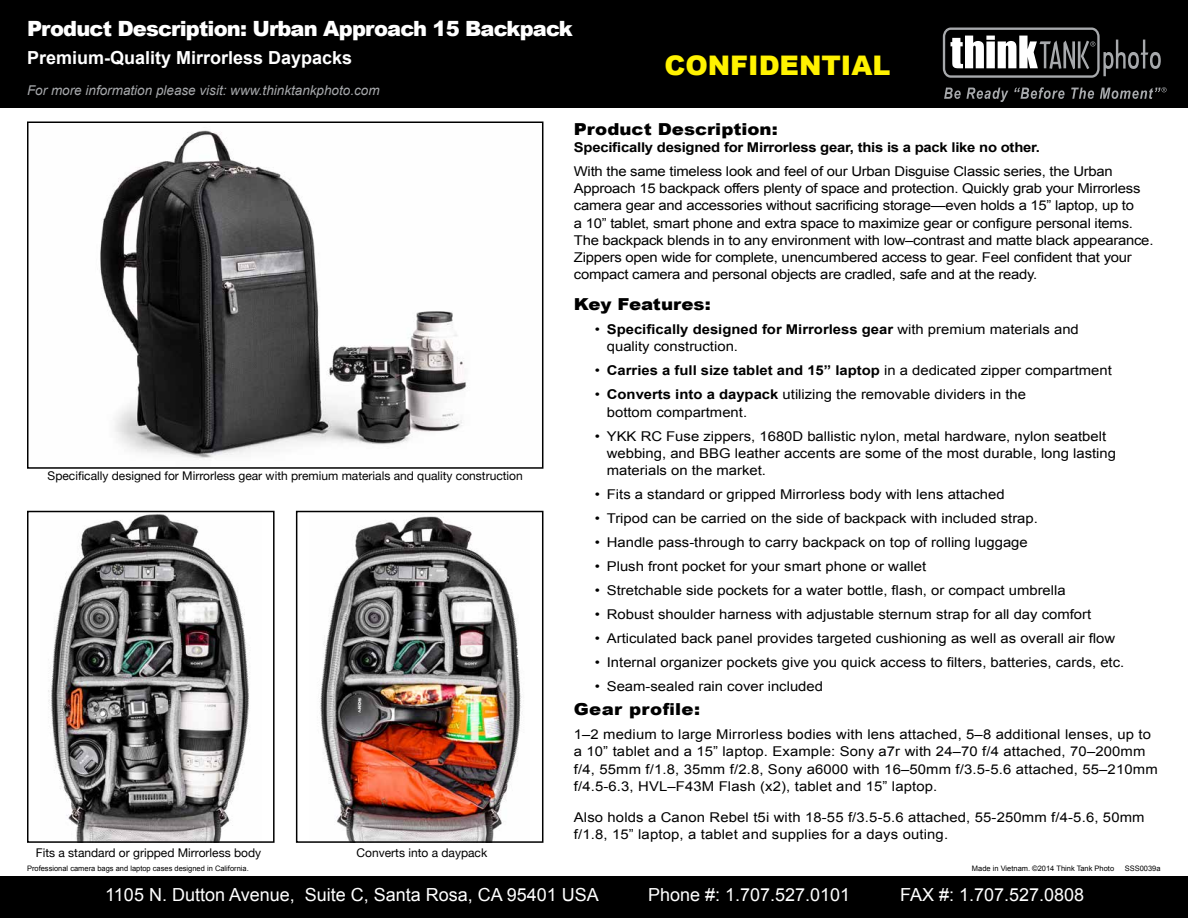
<style>
.page{position:relative;width:1188px;height:918px;background:#fff}
.page>*{position:absolute;margin:0;border:0;box-sizing:border-box;transform-origin:0 0}
.t1{font:900 27px "Arial";color:#fff200}
.t2{font:900 21px "Arial";letter-spacing:-.04em;color:#fff}
.t3{font:18px "Arial";color:#fff}
.t4{font:700 18px "Arial";color:#fff}
.t5{font:900 16.5px "Arial";color:#000;scale:1.1 1}
.t6{font:900 16.5px "Arial";letter-spacing:.02em;color:#000;scale:1.1 1}
.t7{font:13.5px/17.2px "Arial";color:#000;scale:1.1 1}
.t8{font:700 13.5px "Arial";letter-spacing:-.015em;color:#000;scale:1.1 1}
.t9{font:italic 13.5px "Arial";color:#a7a9ac}
.t10{font:12px "Helvetica Neue";color:#000}
.t11{font:7.5px "Arial";color:#000}
.s1{font-weight:700}
.s2{font-weight:400}
</style>
<div class="page">
<img style="left:100px;top:130px;width:367px;height:328px">
<div style="left:27px;top:122px;width:516px;height:347px;border:2px solid #000"></div>
<img style="left:319px;top:516px;width:203px;height:324px">
<div style="left:296px;top:511px;width:247px;height:332px;border:2px solid #000"></div>
<img style="left:48px;top:514px;width:202px;height:326px">
<div style="left:27px;top:511px;width:248px;height:332px;border:2px solid #000"></div>
<div style="left:0;top:0;width:1188px;height:108px;background:#000"></div>
<svg style="left:944px;top:88px;width:64px;height:14px"></svg>
<svg style="left:1014px;top:87px;width:51px;height:12px"></svg>
<svg style="left:1071px;top:88px;width:23px;height:11px"></svg>
<svg style="left:943px;top:28px;width:218px;height:50px"></svg>
<svg style="left:1100px;top:87px;width:67px;height:12px"></svg>
<div style="left:0;top:876px;width:1188px;height:42px;background:#000"></div>
<h2 class="t2" style="left:27px;top:13px;width:547px">Product Description: Urban Approach 15 Backpack</h2>
<h3 class="t4" style="left:27px;top:46px;width:327px">Premium-Quality Mirrorless Daypacks</h3>
<p class="t9" style="left:27px;top:81px;width:354px">For more information please visit: www.thinktankphoto.com</p>
<h1 class="t1" style="left:664px;top:45px;width:227px">CONFIDENTIAL</h1>
<p class="t10" style="left:48px;top:467px;width:477px">Specifically designed for Mirrorless gear with premium materials and quality construction</p>
<p class="t10" style="left:36px;top:844px;width:227px">Fits a standard or gripped Mirrorless body</p>
<p class="t10" style="left:357px;top:844px;width:132px">Converts into a daypack</p>
<p class="t11" style="left:27px;top:863px;width:223px">Professional camera bags and laptop cases designed in California.</p>
<p class="t5" style="left:574px;top:117px;width:187px">Product Description:</p>
<p class="t8" style="left:574px;top:138px;width:425px">Specifically designed for Mirrorless gear, this is a pack like no other.</p>
<p class="t7" style="left:574px;top:163px;width:528px">With the same timeless look and feel of our Urban Disguise Classic series, the Urban Approach 15 backpack offers plenty of space and protection. Quickly grab your Mirrorless camera gear and accessories without sacrificing storage—even holds a 15” laptop, up to<br>a 10” tablet, smart phone and extra space to maximize gear or configure personal items.<br>The backpack blends in to any environment with low–contrast and matte black appearance.<br>Zippers open wide for complete, unencumbered access to gear. Feel confident that your compact camera and personal objects are cradled, safe and at the ready.</p>
<p class="t5" style="left:574px;top:292px;width:126px">Key Features:</p>
<p class="t7" style="left:607px;top:321px;width:431px;text-indent:-12px">• <span class="s1">Specifically designed for Mirrorless gear</span> with premium materials and quality construction.</p>
<p class="t8" style="left:595px;top:362px;width:472px"><span class="s2">•</span> Carries a full size tablet and 15” laptop <span class="s2">in a dedicated zipper compartment</span></p>
<p class="t7" style="left:607px;top:386px;width:383px;text-indent:-12px">• <span class="s1">Converts into a daypack</span> utilizing the removable dividers in the bottom compartment.</p>
<p class="t7" style="left:607px;top:427px;width:464px;text-indent:-12px">• YKK RC Fuse zippers, 1680D ballistic nylon, metal hardware, nylon seatbelt webbing, and BBG leather accents are some of the most durable, long lasting materials on the market.</p>
<p class="t7" style="left:595px;top:486px;width:374px">• Fits a standard or gripped Mirrorless body with lens attached</p>
<p class="t7" style="left:595px;top:510px;width:404px">• Tripod can be carried on the side of backpack with included strap.</p>
<p class="t7" style="left:595px;top:534px;width:395px">• Handle pass-through to carry backpack on top of rolling luggage</p>
<p class="t7" style="left:595px;top:558px;width:303px">• Plush front pocket for your smart phone or wallet</p>
<p class="t7" style="left:595px;top:582px;width:430px">• Stretchable side pockets for a water bottle, flash, or compact umbrella</p>
<p class="t7" style="left:595px;top:606px;width:453px">• Robust shoulder harness with adjustable sternum strap for all day comfort</p>
<p class="t7" style="left:595px;top:630px;width:475px">• Articulated back panel provides targeted cushioning as well as overall air flow</p>
<p class="t7" style="left:595px;top:654px;width:483px">• Internal organizer pockets give you quick access to filters, batteries, cards, etc.</p>
<p class="t7" style="left:595px;top:678px;width:209px">• Seam-sealed rain cover included</p>
<p class="t6" style="left:574px;top:697px;width:116px">Gear profile:</p>
<p class="t7" style="left:574px;top:726px;width:532px">1–2 medium to large Mirrorless bodies with lens attached, 5–8 additional lenses, up to a 10” tablet and a 15” laptop. Example: Sony a7r with 24–70 f/4 attached, 70–200mm f/4, 55mm f/1.8, 35mm f/2.8, Sony a6000 with 16–50mm f/3.5-5.6 attached, 55–210mm f/4.5-6.3, HVL–F43M Flash (x2), tablet and 15” laptop.</p>
<p class="t7" style="left:574px;top:808px;width:520px">Also holds a Canon Rebel t5i with 18-55 f/3.5-5.6 attached, 55-250mm f/4-5.6, 50mm f/1.8, 15” laptop, a tablet and supplies for a days outing.</p>
<p class="t11" style="left:972px;top:863px;width:144px">Made in Vietnam. ©2014 Think Tank Photo</p>
<p class="t11" style="left:1125px;top:863px;width:37px">SSS0039a</p>
<h3 class="t3" style="left:105px;top:883px;width:495px">1105 N. Dutton Avenue, Suite C, Santa Rosa, CA 95401 USA</h3>
<h3 class="t3" style="left:648px;top:883px;width:204px">Phone #: 1.707.527.0101</h3>
<h3 class="t3" style="left:900px;top:883px;width:186px">FAX #: 1.707.527.0808</h3>
</div>
